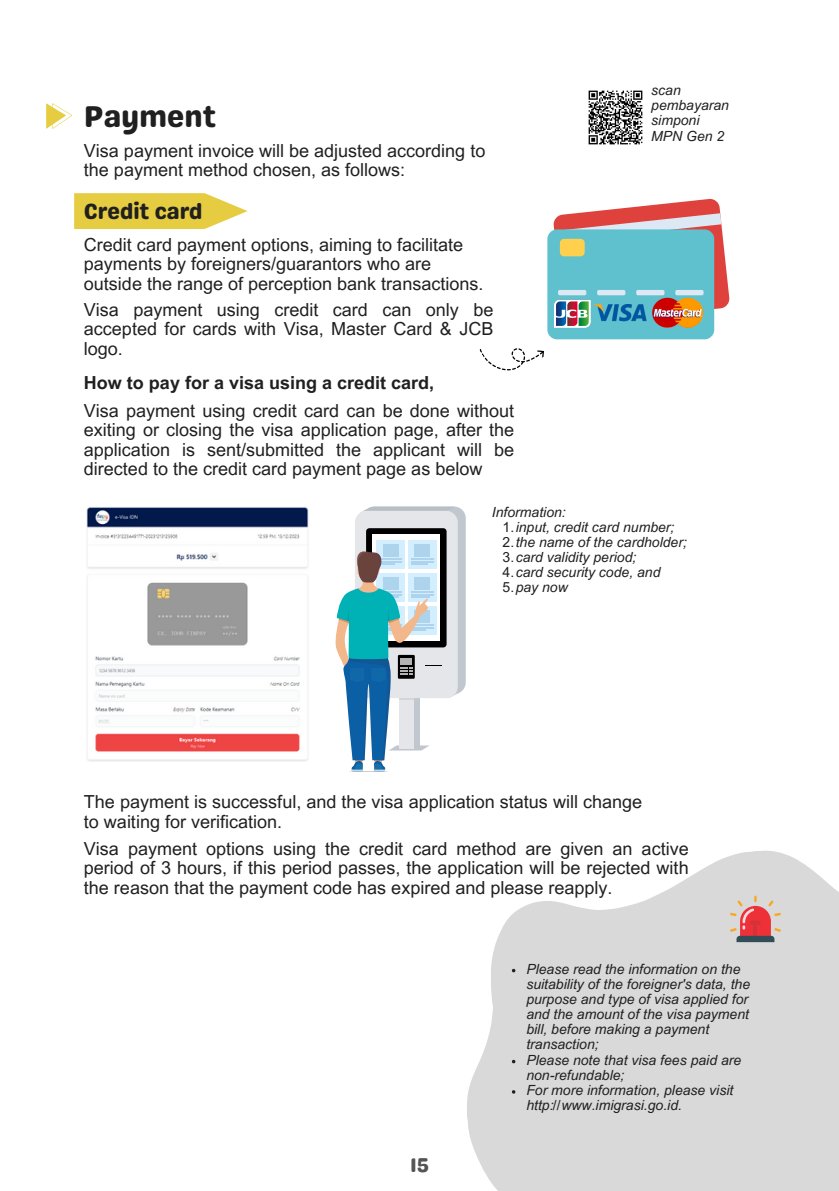
<style>
.page{position:relative;width:839px;height:1191px;background:#fff}
.page>*{position:absolute;margin:0;border:0;box-sizing:border-box;transform-origin:0 0}
.t1{font:30px "Genty Sans";color:#202020}
.t2{font:22px "Genty Sans";color:#202020}
.t3{font:20px "Genty Sans";color:#545454}
.t4{font:18px/19.6px "Arial MT Pro";color:#202020}
.t5{font:700 18px "Arial MT Pro";color:#202020}
.t6{font:italic 14px/15.2px "Arial MT Pro";color:#202020}
.s1{font-style:normal}
</style>
<div class="page">
<svg style="left:553px;top:199px;width:176px;height:126px"></svg>
<div style="left:547px;top:229px;width:167px;height:110px;background:#5fc1ce;border-radius:10px"></div>
<div style="left:560px;top:239px;width:24px;height:17px;background:#ffd04e;border-radius:4px"></div>
<div style="left:558px;top:290px;width:28px;height:5px;background:#dce8f4;border-radius:2px"></div>
<div style="left:597px;top:290px;width:28px;height:5px;background:#dce8f4;border-radius:2px"></div>
<div style="left:636px;top:290px;width:28px;height:5px;background:#dce8f4;border-radius:2px"></div>
<div style="left:675px;top:290px;width:28px;height:5px;background:#dce8f4;border-radius:2px"></div>
<img style="left:652px;top:297px;width:52px;height:31px">
<img style="left:594px;top:305px;width:53px;height:16px">
<img style="left:554px;top:299px;width:36px;height:29px">
<svg style="left:479px;top:348px;width:65px;height:23px"></svg>
<svg style="left:335px;top:507px;width:130px;height:265px"></svg>
<img style="left:87px;top:507px;width:222px;height:254px">
<svg style="left:467px;top:850px;width:371px;height:341px;background:#dedede"></svg>
<svg style="left:730px;top:896px;width:51px;height:46px;background:#d09290"></svg>
<img style="left:588px;top:90px;width:55px;height:55px">
<svg style="left:46px;top:103px;width:26px;height:26px"></svg>
<svg style="left:74px;top:193px;width:173px;height:36px;background:#e8d259"></svg>
<svg style="left:512px;top:1090px;width:3px;height:4px"></svg>
<p class="t1" style="left:84px;top:99px;width:133px">Payment</p>
<p class="t4" style="left:84px;top:143px;width:403px">Visa payment invoice will be adjusted according to the payment method chosen, as follows:</p>
<p class="t2" style="left:84px;top:198px;width:120px">Credit card</p>
<p class="t4" style="left:84px;top:237px;width:401px">Credit card payment options, aiming to facilitate payments by foreigners/guarantors who are outside the range of perception bank transactions.</p>
<p class="t4" style="left:84px;top:302px;width:411px;text-align:justify">Visa payment using credit card can only be accepted for cards with Visa, Master Card &amp; JCB logo.</p>
<p class="t5" style="left:84px;top:376px;width:352px">How to pay for a visa using a credit card,</p>
<p class="t4" style="left:84px;top:403px;width:432px;text-align:justify">Visa payment using credit card can be done without exiting or closing the visa application page, after the application is sent/submitted the applicant will be directed to the credit card payment page as below</p>
<p class="t6" style="left:651px;top:84px;width:79px">scan pembayaran simponi</p>
<p class="t6" style="left:651px;top:130px;width:75px">MPN Gen 2</p>
<p class="t6" style="left:492px;top:506px;width:75px">Information:</p>
<p class="t6" style="left:502px;top:521px;width:173px"><span class="s1">1.</span>input, credit card number;</p>
<p class="t6" style="left:502px;top:536px;width:186px"><span class="s1">2.</span>the name of the cardholder;</p>
<p class="t6" style="left:502px;top:551px;width:135px"><span class="s1">3.</span>card validity period;</p>
<p class="t6" style="left:502px;top:566px;width:159px"><span class="s1">4.</span>card security code, and</p>
<p class="t6" style="left:502px;top:582px;width:67px"><span class="s1">5.</span>pay now</p>
<p class="t4" style="left:84px;top:794px;width:559px">The payment is successful, and the visa application status will change to waiting for verification.</p>
<p class="t4" style="left:84px;top:841px;width:606px;text-align:justify">Visa payment options using the credit card method are given an active period of 3 hours, if this period passes, the application will be rejected with the reason that the payment code has expired and please reapply.</p>
<p class="t3" style="left:410px;top:1153px;width:21px">15</p>
<p class="t6" style="left:526px;top:963px;width:225px">Please read the information on the suitability of the foreigner's data, the purpose and type of visa applied for and the amount of the visa payment bill, before making a payment transaction;</p>
<p class="t6" style="left:526px;top:1054px;width:216px">Please note that visa fees paid are non-refundable;</p>
<p class="t6" style="left:526px;top:1084px;width:208px">For more information, please visit http://www.imigrasi.go.id.</p>
</div>
